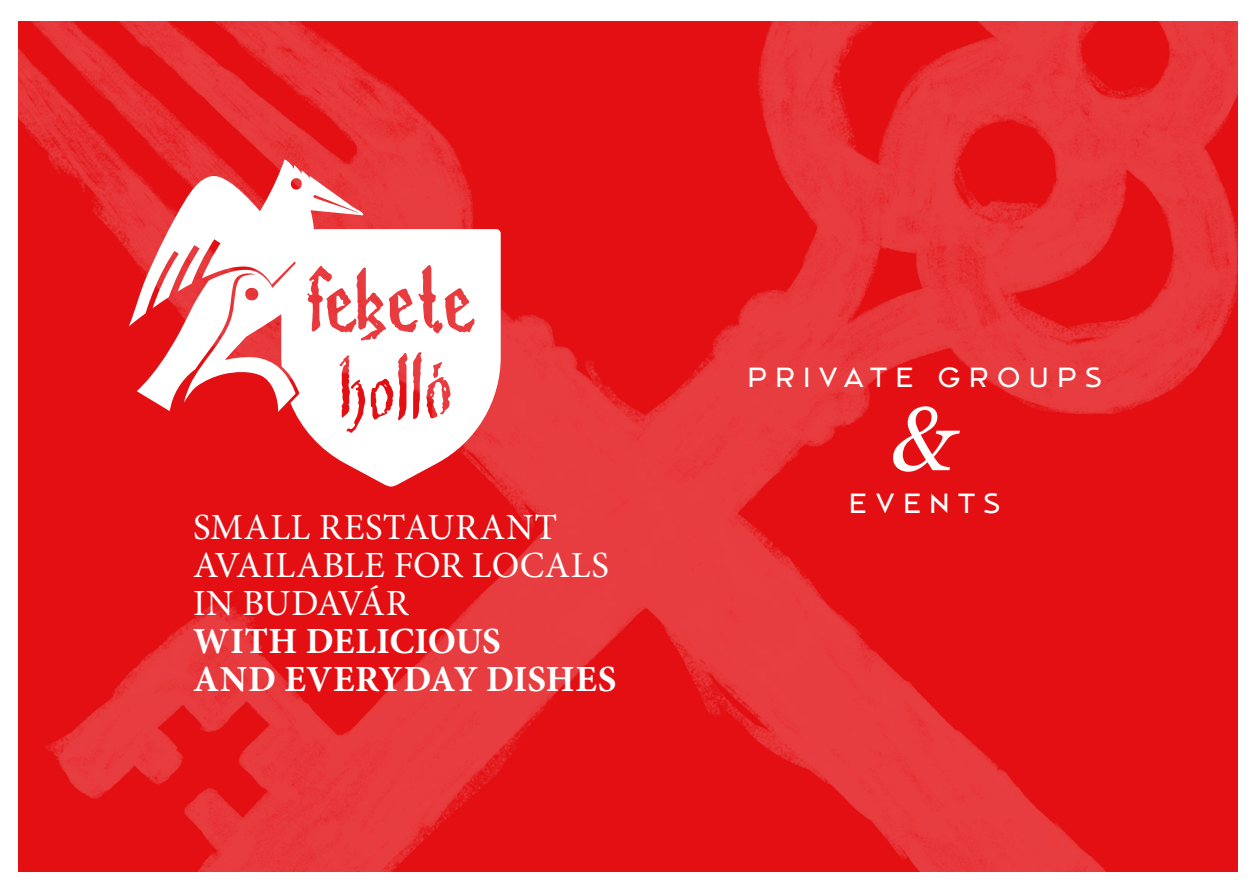
<style>
.page{position:relative;width:1259px;height:893px;background:#fff}
.page>*{position:absolute;margin:0;border:0;box-sizing:border-box;transform-origin:0 0}
.t1{font:italic 90px "Georgia";color:#fff}
.t2{font:36.9px/37.8px "Minion Pro";letter-spacing:.01em;color:#fff}
.t3{font:700 36.9px/37.8px "Minion Pro";letter-spacing:.005em;color:#fff}
.t4{font:700 27px "Zsidai Group";letter-spacing:.295em;color:#fff}
</style>
<div class="page">
<img style="left:18px;top:21px;width:1219px;height:851px">
<svg style="left:129px;top:159px;width:372px;height:328px"></svg>
<p class="t2" style="left:193px;top:509px;width:417px">SMALL RESTAURANT<br>AVAILABLE FOR LOCALS<br>IN BUDAVÁR</p>
<p class="t3" style="left:193px;top:622px;width:425px">WITH DELICIOUS<br>AND EVERYDAY DISHES</p>
<p class="t4" style="left:747px;top:361px;width:355px">PRIVATE GROUPS</p>
<h1 class="t1" style="left:892px;top:382px;width:65px">&amp;</h1>
<p class="t4" style="left:849px;top:488px;width:152px">EVENTS</p>
</div>
